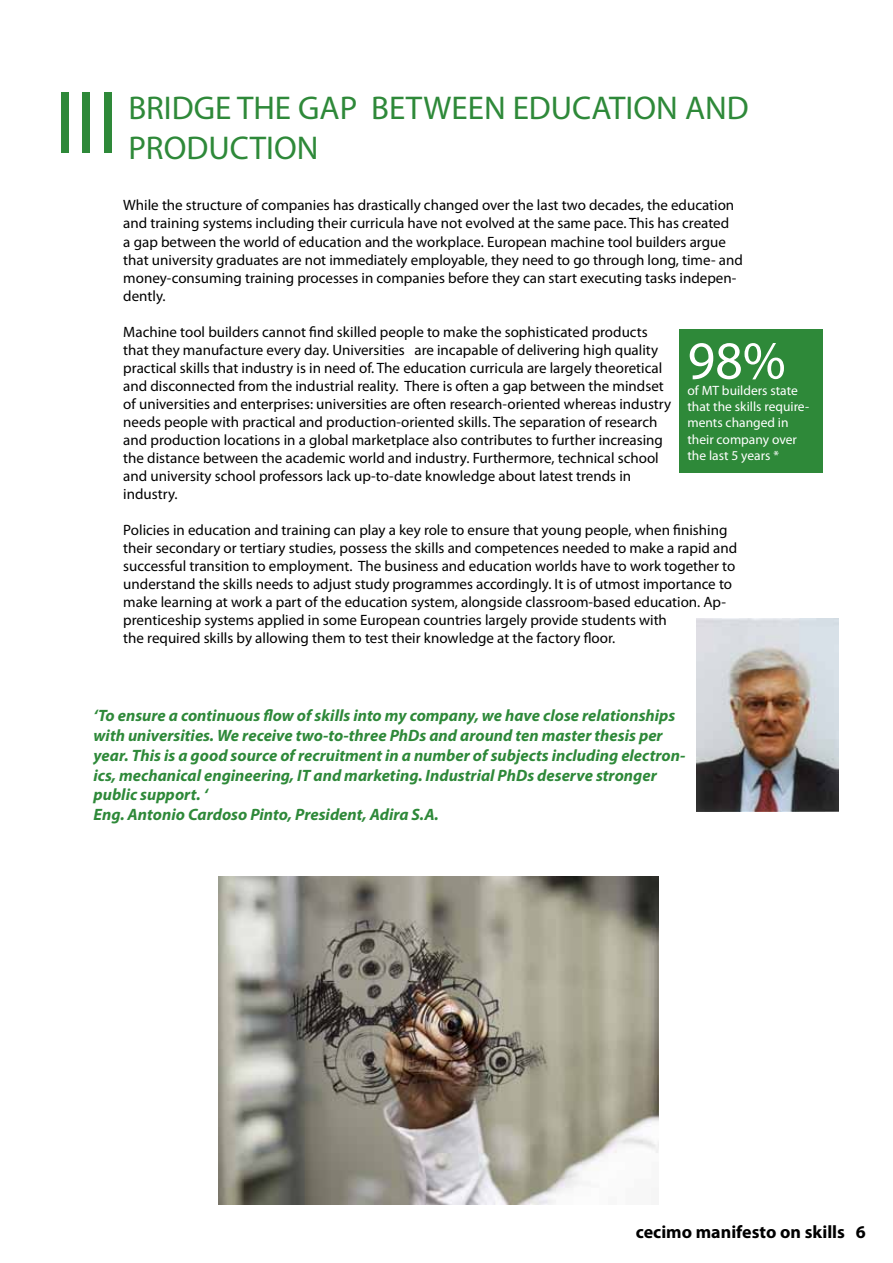
<style>
.page{position:relative;width:893px;height:1263px;background:#fff}
.page>*{position:absolute;margin:0;border:0;box-sizing:border-box;transform-origin:0 0}
.t1{font:90px "Myriad Pro";color:#2e8939}
.t2{font:54px "Myriad Pro";color:#fff}
.t3{font:33px "Myriad Pro";color:#2e8939}
.t4{font:700 18px "Myriad Pro";color:#000}
.t5{font:italic 700 16.5px/19.8px "Myriad Pro";color:#2e8939}
.t6{font:15px/18px "Myriad Pro";color:#000}
.t7{font:13.5px/16.2px "Myriad Pro";color:#fff}
</style>
<div class="page">
<div style="left:679px;top:330px;width:143px;height:143px;background:#2e8939"></div>
<img style="left:219px;top:876px;width:439px;height:328px">
<img style="left:696px;top:619px;width:143px;height:193px">
<h1 class="t1" style="left:54px;top:67px;width:66px">III</h1>
<h3 class="t3" style="left:128px;top:88px;width:622px">BRIDGE THE GAP BETWEEN EDUCATION AND</h3>
<h3 class="t3" style="left:128px;top:127px;width:192px">PRODUCTION</h3>
<p class="t6" style="left:123px;top:196px;width:621px">While the structure of companies has drastically changed over the last two decades, the education and training systems including their curricula have not evolved at the same pace. This has created<br>a gap between the world of education and the workplace. European machine tool builders argue that university graduates are not immediately employable, they need to go through long, time- and money-consuming training processes in companies before they can start executing tasks indepen&shy;dently.</p>
<p class="t6" style="left:123px;top:322px;width:549px">Machine tool builders cannot find skilled people to make the sophisticated products that they manufacture every day. Universities are incapable of delivering high quality practical skills that industry is in need of. The education curricula are largely theoretical and disconnected from the industrial reality. There is often a gap between the mindset of universities and enterprises: universities are often research-oriented whereas industry needs people with practical and production-oriented skills. The separation of research and production locations in a global marketplace also contributes to further increasing the distance between the academic world and industry. Furthermore, technical school and university school professors lack up-to-date knowledge about latest trends in industry.</p>
<p class="t6" style="left:123px;top:520px;width:615px">Policies in education and training can play a key role to ensure that young people, when finishing their secondary or tertiary studies, possess the skills and competences needed to make a rapid and successful transition to employment. The business and education worlds have to work together to understand the skills needs to adjust study programmes accordingly. It is of utmost importance to make learning at work a part of the education system, alongside classroom-based education. Ap&shy;prenticeship systems applied in some European countries largely provide students with<br>the required skills by allowing them to test their knowledge at the factory floor.</p>
<h2 class="t2" style="left:687px;top:327px;width:100px">98%</h2>
<p class="t7" style="left:687px;top:382px;width:123px">of MT builders state that the skills require&shy;ments changed in their company over the last 5 years *</p>
<p class="t5" style="left:94px;top:705px;width:593px">‘To ensure a continuous flow of skills into my company, we have close relationships with universities. We receive two-to-three PhDs and around ten master thesis per year. This is a good source of recruitment in a number of subjects including electron&shy;ics, mechanical engineering, IT and marketing. Industrial PhDs deserve stronger public support. ‘<br>Eng. Antonio Cardoso Pinto, President, Adira S.A.</p>
<p class="t4" style="left:636px;top:1220px;width:232px">cecimo manifesto on skills 6</p>
</div>
